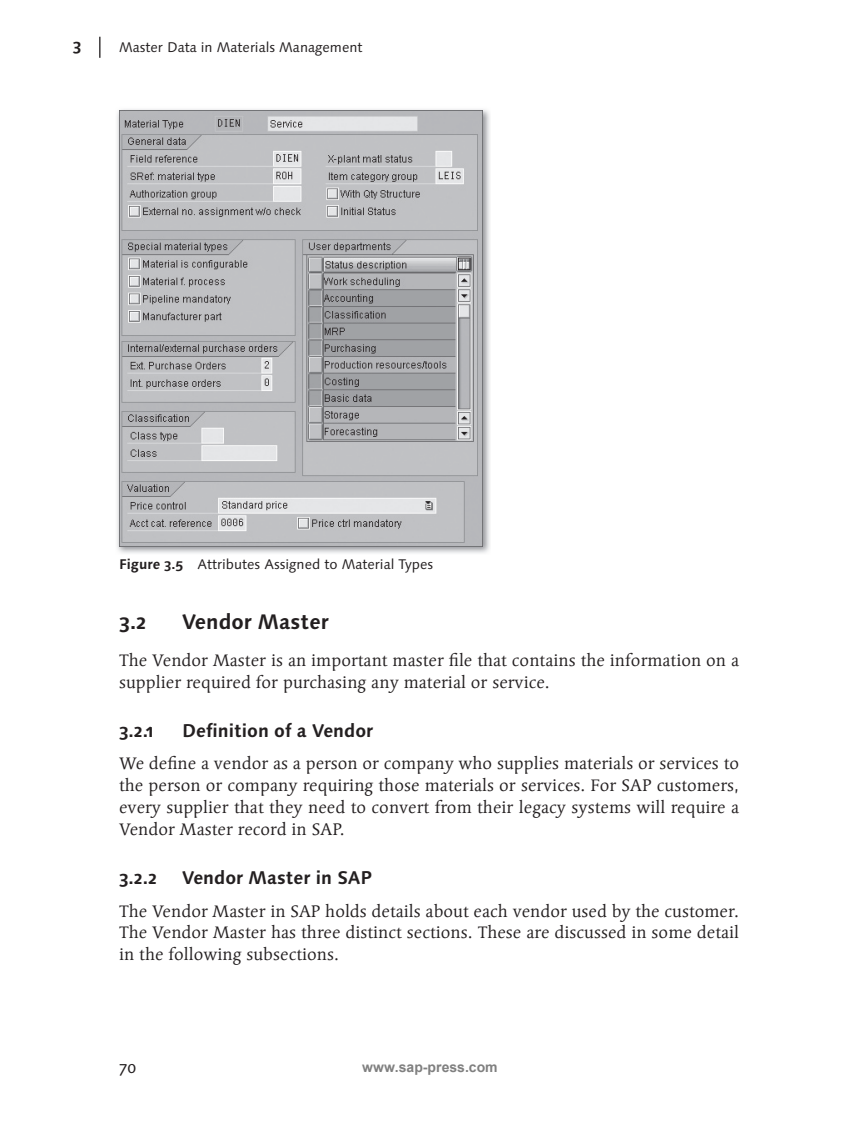
<style>
.page{position:relative;width:860px;height:1124px;background:#fff}
.page>*{position:absolute;margin:0;border:0;box-sizing:border-box;transform-origin:0 0}
.t1{font:700 21px "Linotype Syntax";color:#231f20}
.t2{font:700 21px "Linotype Syntax Os F";color:#231f20}
.t3{font:700 18.38px "Linotype Syntax";color:#231f20}
.t4{font:700 18.38px "Linotype Syntax Os F";color:#231f20}
.t5{font:16.62px/21.9px "Linotype Syntax Serif";color:#231f20;text-align:justify}
.t6{font:16.62px "Linotype Syntax Os F";color:#231f20}
.t7{font:700 16.62px "Linotype Syntax Os F";color:#231f20}
.t8{font:14px "Linotype Syntax";color:#231f20}
.t9{font:14px "Linotype Syntax Os F";color:#231f20}
.t10{font:700 14px "Arial";color:#808080}
.s1{font-family:"Linotype Syntax Os F";font-weight:700}
</style>
<div class="page">
<svg style="left:99px;top:37px;width:1px;height:21px"></svg>
<img style="left:117px;top:109px;width:373px;height:444px">
<img style="left:119px;top:110px;width:363px;height:436px">
<p class="t7" style="left:73px;top:35px;width:10px">3</p>
<p class="t9" style="left:119px;top:39px;width:245px">Master Data in Materials Management</p>
<p class="t8" style="left:119px;top:556px;width:315px"><span class="s1">Figure 3.5</span> Attributes Assigned to Material Types</p>
<p class="t2" style="left:119px;top:608px;width:29px">3.2</p>
<p class="t1" style="left:182px;top:608px;width:148px">Vendor Master</p>
<p class="t5" style="left:119px;top:650px;width:621px">The Vendor Master is an important master file that contains the information on a supplier required for purchasing any material or service.</p>
<p class="t4" style="left:119px;top:719px;width:36px">3.2.1</p>
<p class="t3" style="left:182px;top:719px;width:192px">Definition of a Vendor</p>
<p class="t5" style="left:119px;top:753px;width:621px">We define a vendor as a person or company who supplies materials or services to the person or company requiring those materials or services. For SAP customers , every supplier that they need to convert from their legacy systems will require a Vendor Master record in SAP.</p>
<p class="t4" style="left:119px;top:866px;width:39px">3.2.2</p>
<p class="t3" style="left:182px;top:866px;width:191px">Vendor Master in SAP</p>
<p class="t5" style="left:119px;top:900px;width:621px">The Vendor Master in SAP holds details about each vendor used by the customer .<br>The Vendor Master has three distinct sections. These are discussed in some detail in the following subsections.</p>
<p class="t6" style="left:119px;top:1057px;width:19px">70</p>
<p class="t10" style="left:362px;top:1057px;width:137px">www.sap-press.com</p>
</div>
